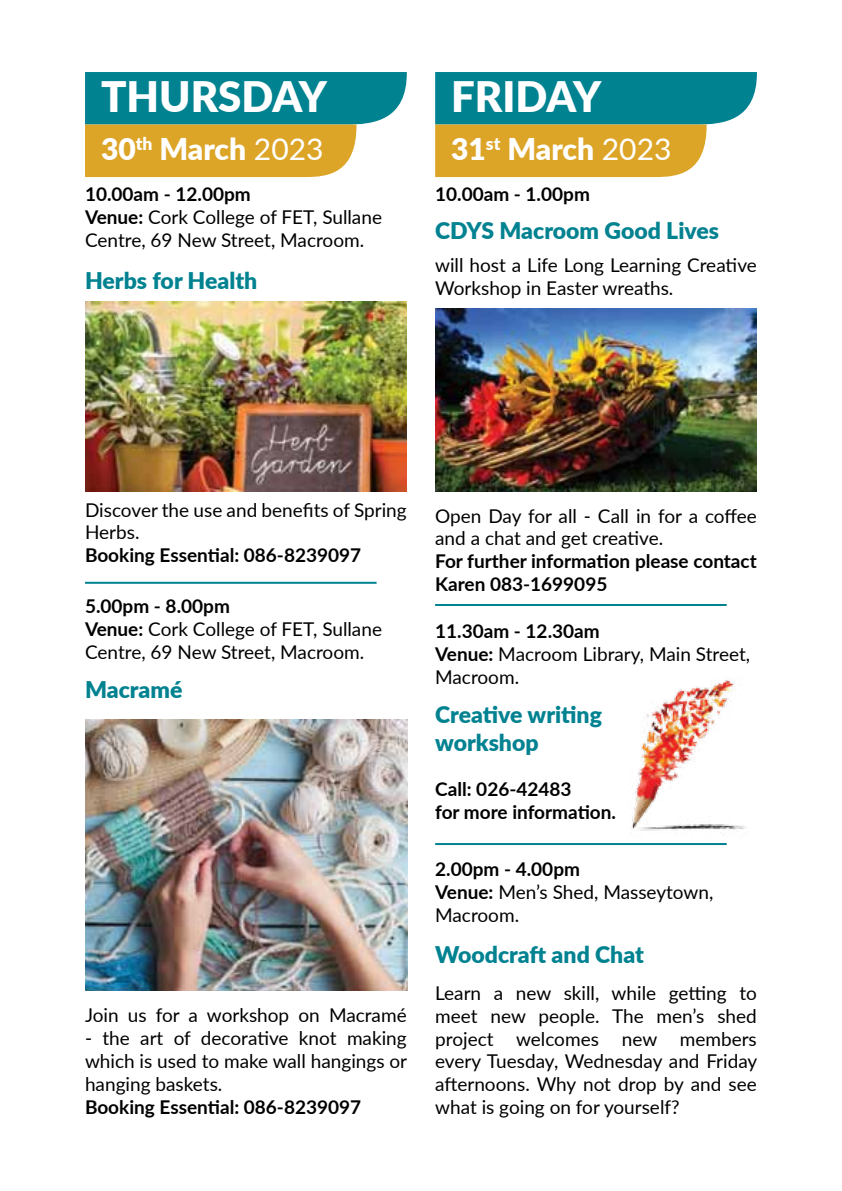
<style>
.page{position:relative;width:842px;height:1191px;background:#fff}
.page>*{position:absolute;margin:0;border:0;box-sizing:border-box;transform-origin:0 0}
.t1{font:900 42px "Lato";color:#fff}
.t2{font:900 30px "Lato";color:#fff}
.t3{font:900 23px/27.6px "Lato";color:#008291}
.t4{font:19px/22.8px "Lato";color:#000}
.t5{font:700 19px/22.8px "Lato";color:#000}
.s1{font-weight:400}
.s2{font-weight:700}
</style>
<div class="page">
<img style="left:631px;top:679px;width:115px;height:152px">
<img style="left:85px;top:301px;width:322px;height:191px">
<svg style="left:85px;top:72px;width:322px;height:105px;background:#759d71"></svg>
<img style="left:85px;top:719px;width:322px;height:271px">
<img style="left:435px;top:309px;width:322px;height:183px">
<hr style="left:85px;top:582px;width:292px;height:2px;background:#008291">
<svg style="left:435px;top:72px;width:322px;height:105px;background:#759d71"></svg>
<hr style="left:435px;top:604px;width:292px;height:2px;background:#008291">
<hr style="left:435px;top:843px;width:292px;height:2px;background:#008291">
<h1 class="t1" style="left:101px;top:65px;width:228px">tHUrSDaY</h1>
<h2 class="t2" style="left:101px;top:127px;width:224px">30<sup>th</sup> March <span class="s1">2023</span></h2>
<p class="t4" style="left:85px;top:182px;width:298px"><span class="s2">10.00am - 12.00pm<br>Venue:</span> Cork College of FET, Sullane<br>Centre, 69 New Street, Macroom.</p>
<p class="t3" style="left:85px;top:265px;width:174px">Herbs for Health</p>
<h1 class="t1" style="left:451px;top:65px;width:152px">FrIDaY</h1>
<h2 class="t2" style="left:451px;top:127px;width:222px">31<sup>st</sup> March <span class="s1">2023</span></h2>
<p class="t5" style="left:435px;top:182px;width:156px">10.00am - 1.00pm</p>
<p class="t3" style="left:435px;top:216px;width:285px">CDYS Macroom Good lives</p>
<p class="t4" style="left:435px;top:253px;width:323px">will host a Life Long Learning Creative<br>Workshop in Easter wreaths.</p>
<p class="t4" style="left:85px;top:497px;width:323px">Discover the use and benefits of Spring<br>Herbs.</p>
<p class="t5" style="left:85px;top:543px;width:278px">Booking Essential: 086-8239097</p>
<p class="t4" style="left:85px;top:594px;width:298px"><span class="s2">5.00pm - 8.00pm<br>Venue:</span> Cork College of FET, Sullane<br>Centre, 69 New Street, Macroom.</p>
<p class="t3" style="left:85px;top:675px;width:99px">Macramé</p>
<p class="t4" style="left:85px;top:1003px;width:323px">Join us for a workshop on Macramé</p>
<p class="t4" style="left:85px;top:1026px;width:324px;text-align:justify">- the art of decorative knot making which is used to make wall hangings or hanging baskets.</p>
<p class="t5" style="left:85px;top:1094px;width:278px">Booking Essential: 086-8239097</p>
<p class="t4" style="left:435px;top:503px;width:323px">Open Day for all - Call in for a coffee and a chat and get creative.</p>
<p class="t5" style="left:435px;top:549px;width:323px">For further information please contact<br>Karen 083-1699095</p>
<p class="t4" style="left:435px;top:619px;width:317px"><span class="s2">11.30am - 12.30am<br>Venue:</span> Macroom Library, Main Street,<br>Macroom.</p>
<p class="t3" style="left:435px;top:700px;width:168px">Creative writing workshop</p>
<p class="t5" style="left:435px;top:777px;width:182px">Call: 026-42483<br>for more information.</p>
<p class="t4" style="left:435px;top:857px;width:280px"><span class="s2">2.00pm - 4.00pm<br>Venue:</span> Men’s Shed, Masseytown,<br>Macroom.</p>
<p class="t3" style="left:435px;top:940px;width:210px">Woodcraft and Chat</p>
<p class="t4" style="left:435px;top:981px;width:324px;text-align:justify">Learn a new skill, while getting to meet new people. The men’s shed project welcomes new members every Tuesday, Wednesday and Friday afternoons. Why not drop by and see what is going on for yourself?</p>
</div>
